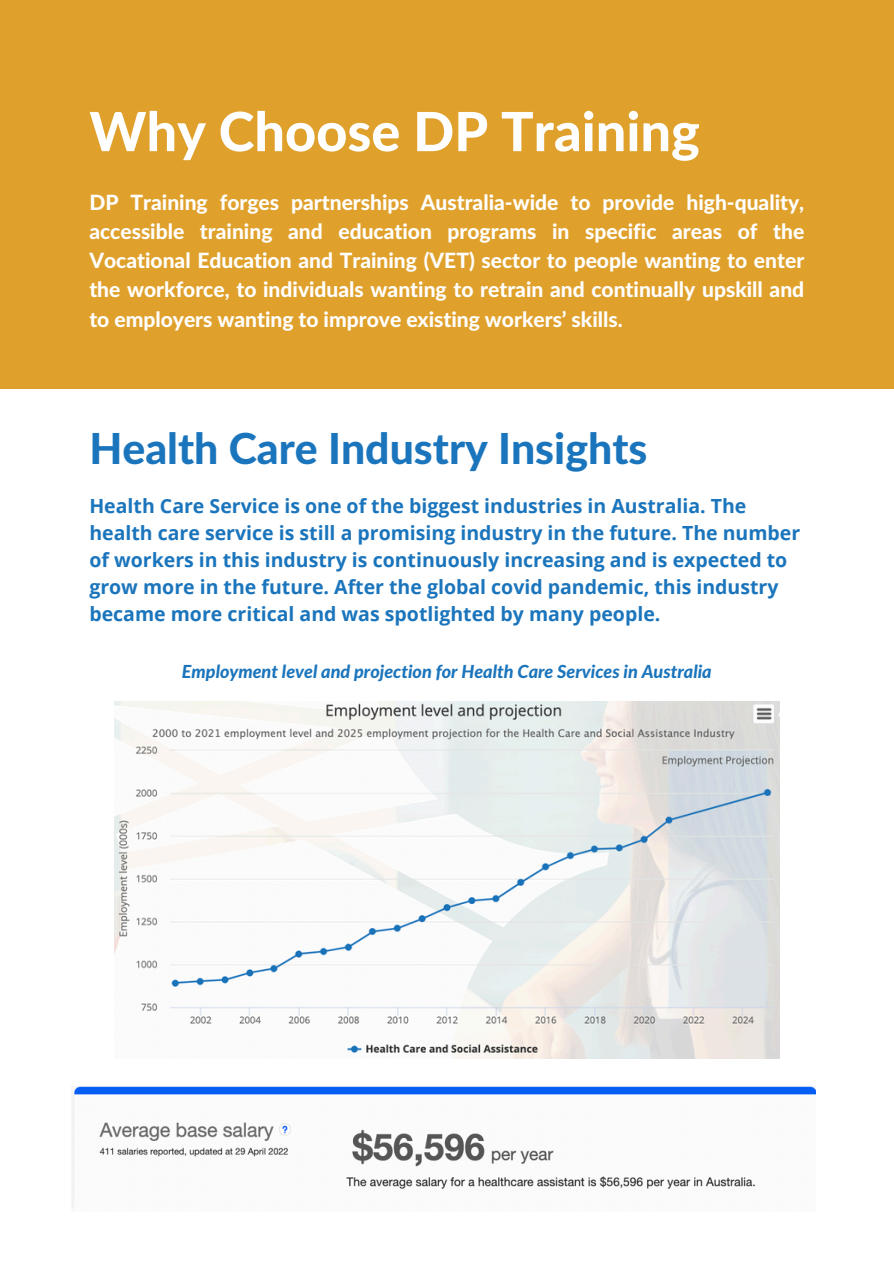
<style>
.page{position:relative;width:894px;height:1264px;background:#fff}
.page>*{position:absolute;margin:0;border:0;box-sizing:border-box;transform-origin:0 0}
.t1{font:800 54px "Lato Latin";color:#fff}
.t2{font:800 42.75px "Lato Latin";color:#1b75bc}
.t3{font:800 21px/29.2px "Lato Latin";color:#fff;text-align:justify}
.t4{font:700 19.5px/27px "Open Sans";color:#1b75bc}
.t5{font:italic 800 18px "Lato";color:#1b75bc}
</style>
<div class="page">
<div style="left:0;top:0;width:893px;height:389px;background:#e0a12c"></div>
<img style="left:115px;top:701px;width:664px;height:356px">
<img style="left:72px;top:1086px;width:743px;height:122px">
<h3 class="t1" style="left:89px;top:108px;width:611px">Why Choose DP Training</h3>
<p class="t3" style="left:89px;top:188px;width:716px">DP Training forges partnerships Australia-wide to provide high-quality, accessible training and education programs in specific areas of the Vocational Education and Training (VET) sector to people wanting to enter the workforce, to individuals wanting to retrain and continually upskill and to employers wanting to improve existing workers’ skills.</p>
<p class="t2" style="left:89px;top:429px;width:559px">Health Care Industry Insights</p>
<h2 class="t4" style="left:89px;top:491px;width:712px">Health Care Service is one of the biggest industries in Australia. The health care service is still a promising industry in the future. The number of workers in this industry is continuously increasing and is expected to grow more in the future. After the global covid pandemic, this industry became more critical and was spotlighted by many people.</h2>
<p class="t5" style="left:182px;top:663px;width:531px">Employment level and projection for Health Care Services in Australia</p>
</div>
